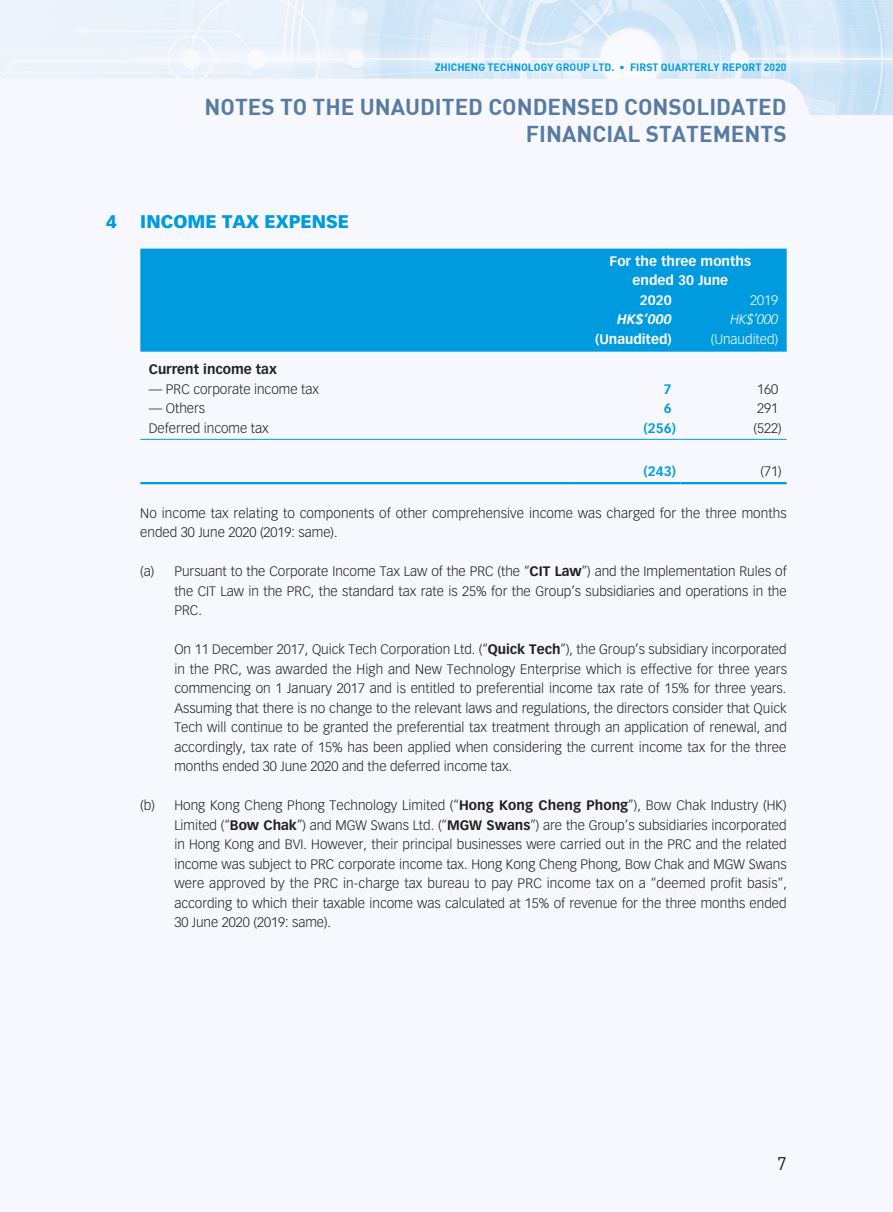
<style>
.page{position:relative;width:893px;height:1212px;background:#f6f8fd}
.page>*{position:absolute;margin:0;border:0;box-sizing:border-box;transform-origin:0 0}
.t1{font:22.5px/27px "DIN Bold";color:#577ba2;text-align:right}
.t2{font:900 18px "Vectora LT Std";color:#009bde}
.t3{font:18px "DIN";color:#231f20}
.t4{font:300 13.5px/19.5px "Vectora LT Std";color:#231f20;text-align:justify}
.t5{font:700 13.5px "Vectora LT Std";color:#fff}
.t6{font:700 13.5px "Vectora LT Std";color:#231f20}
.t7{font:300 13.5px "Vectora LT Std";color:#fff}
.t8{font:700 13.5px "Vectora LT Std";color:#009bde}
.t9{font:italic 700 13.5px "Vectora LT Std";color:#fff}
.t10{font:italic 300 13.5px "Vectora LT Std";color:#fff}
.t11{font:10.5px "DIN Bold";color:#009bde}
.s1{font-weight:700}
</style>
<div class="page">
<img style="left:0;top:0;width:893px;height:115px">
<svg style="left:0;top:79px;width:820px;height:36px"></svg>
<div style="left:140px;top:249px;width:647px;height:103px;background:#009bde"></div>
<hr style="left:140px;top:439px;width:434px;height:1px;background:#009bde">
<hr style="left:574px;top:439px;width:106px;height:1px;background:#009bde">
<hr style="left:680px;top:439px;width:107px;height:1px;background:#009bde">
<hr style="left:140px;top:482px;width:434px;height:2px;background:#009bde">
<hr style="left:574px;top:482px;width:106px;height:2px;background:#009bde">
<hr style="left:680px;top:482px;width:107px;height:2px;background:#009bde">
<p class="t11" style="left:435px;top:60px;width:353px">ZHICHENG TECHNOLOGY GROUP LTD. • FIRST QUARTERLY REPORT 2020</p>
<h1 class="t1" style="left:205px;top:92px;width:584px">NOTES TO THE UNAUDITED CONDENSED CONSOLIDATED<br>FINANCIAL STATEMENTS</h1>
<h2 class="t2" style="left:106px;top:210px;width:12px">4</h2>
<h2 class="t2" style="left:140px;top:210px;width:210px">INCOME TAX EXPENSE</h2>
<p class="t5" style="left:610px;top:253px;width:143px">For the three months</p>
<p class="t5" style="left:632px;top:272px;width:97px">ended 30 June</p>
<p class="t5" style="left:640px;top:292px;width:33px">2020</p>
<p class="t7" style="left:750px;top:292px;width:30px">2019</p>
<p class="t9" style="left:617px;top:311px;width:56px">HK$’000</p>
<p class="t10" style="left:730px;top:311px;width:49px">HK$’000</p>
<p class="t5" style="left:595px;top:331px;width:78px">(Unaudited)</p>
<p class="t7" style="left:711px;top:331px;width:69px">(Unaudited)</p>
<p class="t6" style="left:149px;top:361px;width:129px">Current income tax</p>
<p class="t4" style="left:149px;top:379px;width:172px">— PRC corporate income tax</p>
<p class="t8" style="left:664px;top:381px;width:9px">7</p>
<p class="t4" style="left:757px;top:379px;width:23px">160</p>
<p class="t4" style="left:149px;top:399px;width:58px">— Others</p>
<p class="t8" style="left:664px;top:400px;width:9px">6</p>
<p class="t4" style="left:757px;top:399px;width:23px">291</p>
<p class="t4" style="left:149px;top:418px;width:121px">Deferred income tax</p>
<p class="t8" style="left:644px;top:420px;width:34px">(256)</p>
<p class="t4" style="left:754px;top:418px;width:30px">(522)</p>
<p class="t8" style="left:644px;top:463px;width:34px">(243)</p>
<p class="t4" style="left:761px;top:462px;width:23px">(71)</p>
<p class="t4" style="left:140px;top:503px;width:648px">No income tax relating to components of other comprehensive income was charged for the three months ended 30 June 2020 (2019: same).</p>
<p class="t4" style="left:174px;top:562px;width:614px;text-indent:-34px">(a) Pursuant to the Corporate Income Tax Law of the PRC (the “<span class="s1">CIT Law</span>”) and the Implementation Rules of the CIT Law in the PRC, the standard tax rate is 25% for the Group’s subsidiaries and operations in the PRC.</p>
<p class="t4" style="left:174px;top:640px;width:614px">On 11 December 2017, Quick Tech Corporation Ltd. (“<span class="s1">Quick Tech</span>”), the Group’s subsidiary incorporated in the PRC, was awarded the High and New Technology Enterprise which is effective for three years commencing on 1 January 2017 and is entitled to preferential income tax rate of 15% for three years.<br>Assuming that there is no change to the relevant laws and regulations, the directors consider that Quick Tech will continue to be granted the preferential tax treatment through an application of renewal, and accordingly, tax rate of 15% has been applied when considering the current income tax for the three months ended 30 June 2020 and the deferred income tax.</p>
<p class="t4" style="left:174px;top:796px;width:614px;text-indent:-34px">(b) Hong Kong Cheng Phong Technology Limited (“<span class="s1">Hong Kong Cheng Phong</span>”), Bow Chak Industry (HK)<br>Limited (“<span class="s1">Bow Chak</span>”) and MGW Swans Ltd. (“<span class="s1">MGW Swans</span>”) are the Group’s subsidiaries incorporated in Hong Kong and BVI. However, their principal businesses were carried out in the PRC and the related income was subject to PRC corporate income tax. Hong Kong Cheng Phong, Bow Chak and MGW Swans were approved by the PRC in-charge tax bureau to pay PRC income tax on a “deemed profit basis”, according to which their taxable income was calculated at 15% of revenue for the three months ended 30 June 2020 (2019: same).</p>
<h2 class="t3" style="left:777px;top:1152px;width:11px">7</h2>
</div>
